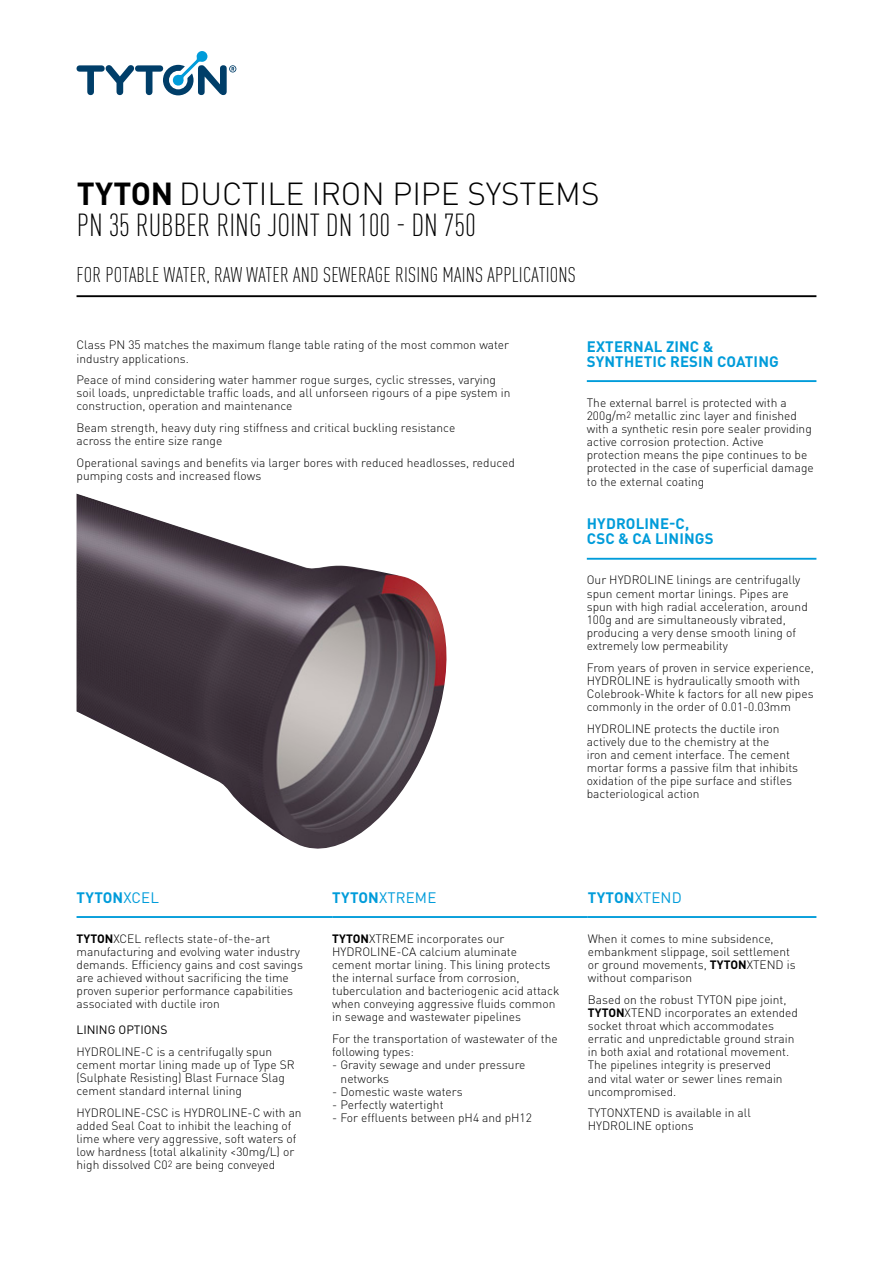
<style>
.page{position:relative;width:893px;height:1263px;background:#fff}
.page>*{position:absolute;margin:0;border:0;box-sizing:border-box;transform-origin:0 0}
.t1{font:300 condensed 31.5px/31.5px "DIN Pro";color:#000}
.t2{font:300 condensed 21px "DIN Pro";letter-spacing:.01em;color:#000}
.t3{font:700 15px/15px "DIN Pro";letter-spacing:.01em;color:#009cda}
.t4{font:15px "DIN Pro";letter-spacing:.01em;color:#009cda}
.t5{font:300 12px/13.2px "DIN Pro";color:#000}
.t6{font:12px "DIN Pro";color:#000}
.s1{font-weight:700;font-stretch:normal}
.s2{font-stretch:normal}
.s3{font-weight:400}
.s4{font-weight:700}
</style>
<div class="page">
<hr style="left:77px;top:295px;width:739px;height:2px;background:#000">
<hr style="left:77px;top:916px;width:255px;height:2px;background:#009cda">
<hr style="left:332px;top:916px;width:256px;height:2px;background:#009cda">
<hr style="left:588px;top:916px;width:228px;height:2px;background:#009cda">
<img style="left:77px;top:494px;width:370px;height:355px">
<svg style="left:77px;top:51px;width:159px;height:44px"></svg>
<hr style="left:587px;top:380px;width:229px;height:2px;background:#009cda">
<hr style="left:587px;top:558px;width:229px;height:2px;background:#009cda">
<h1 class="t1" style="left:77px;top:176px;width:524px"><span class="s1">TYTON</span> <span class="s2">DUCTILE IRON PIPE SYSTEMS<br></span>PN 35 RUBBER RING JOINT DN 100 - DN 750</h1>
<h2 class="t2" style="left:77px;top:260px;width:501px">FOR POTABLE WATER, RAW WATER AND SEWERAGE RISING MAINS APPLICATIONS</h2>
<p class="t5" style="left:77px;top:337px;width:434px">Class PN 35 matches the maximum flange table rating of the most common water industry applications.</p>
<p class="t5" style="left:77px;top:372px;width:435px">Peace of mind considering water hammer rogue surges, cyclic stresses, varying soil loads, unpredictable traffic loads, and all unforseen rigours of a pipe system in construction, operation and maintenance</p>
<p class="t5" style="left:77px;top:420px;width:380px">Beam strength, heavy duty ring stiffness and critical buckling resistance across the entire size range</p>
<p class="t5" style="left:77px;top:455px;width:440px">Operational savings and benefits via larger bores with reduced headlosses, reduced pumping costs and increased flows</p>
<p class="t3" style="left:587px;top:337px;width:193px">EXTERNAL ZINC &amp;<br>SYNTHETIC RESIN COATING</p>
<p class="t5" style="left:587px;top:395px;width:228px">The external barrel is protected with a 200g/m<sup>2</sup> metallic zinc layer and finished with a synthetic resin pore sealer providing active corrosion protection. Active protection means the pipe continues to be protected in the case of superficial damage to the external coating</p>
<p class="t3" style="left:587px;top:515px;width:128px">HYDROLINE-C,<br>CSC &amp; CA LININGS</p>
<p class="t5" style="left:587px;top:572px;width:222px">Our HYDROLINE linings are centrifugally spun cement mortar linings. Pipes are spun with high radial acceleration, around 100g and are simultaneously vibrated, producing a very dense smooth lining of extremely low permeability</p>
<p class="t5" style="left:587px;top:660px;width:229px">From years of proven in service experience, HYDROLINE is hydraulically smooth with Colebrook-White k factors for all new pipes commonly in the order of 0.01-0.03mm</p>
<p class="t5" style="left:587px;top:721px;width:213px">HYDROLINE protects the ductile iron actively due to the chemistry at the<br>iron and cement interface. The cement mortar forms a passive film that inhibits oxidation of the pipe surface and stifles bacteriological action</p>
<p class="t3" style="left:77px;top:888px;width:84px">TYTON<span class="s3">XCEL</span></p>
<p class="t5" style="left:77px;top:931px;width:228px"><span class="s4">TYTON</span>XCEL reflects state-of-the-art manufacturing and evolving water industry demands. Efficiency gains and cost savings are achieved without sacrificing the time proven superior performance capabilities associated with ductile iron</p>
<p class="t6" style="left:77px;top:1020px;width:92px">LINING OPTIONS</p>
<p class="t5" style="left:77px;top:1044px;width:220px">HYDROLINE-C is a centrifugally spun cement mortar lining made up of Type SR (Sulphate Resisting) Blast Furnace Slag cement standard internal lining</p>
<p class="t5" style="left:77px;top:1105px;width:227px">HYDROLINE-CSC is HYDROLINE-C with an added Seal Coat to inhibit the leaching of lime where very aggressive, soft waters of low hardness (total alkalinity &lt;30mg/L) or high dissolved C0<sup>2</sup> are being conveyed</p>
<p class="t4" style="left:332px;top:885px;width:106px"><span class="s4">TYTON</span>XTREME</p>
<p class="t5" style="left:332px;top:931px;width:229px"><span class="s4">TYTON</span>XTREME incorporates our HYDROLINE-CA calcium aluminate cement mortar lining. This lining protects the internal surface from corrosion, tuberculation and bacteriogenic acid attack when conveying aggressive fluids common in sewage and wastewater pipelines</p>
<p class="t5" style="left:332px;top:1031px;width:227px">For the transportation of wastewater of the following types:</p>
<p class="t5" style="left:341px;top:1057px;width:186px;text-indent:-8px">- Gravity sewage and under pressure networks</p>
<p class="t5" style="left:332px;top:1084px;width:132px">- Domestic waste waters</p>
<p class="t5" style="left:332px;top:1097px;width:113px">- Perfectly watertight</p>
<p class="t5" style="left:332px;top:1110px;width:201px">- For effluents between pH4 and pH12</p>
<p class="t3" style="left:588px;top:888px;width:95px">TYTON<span class="s3">XTEND</span></p>
<p class="t5" style="left:588px;top:931px;width:209px">When it comes to mine subsidence, embankment slippage, soil settlement or ground movements, <span class="s4">TYTON</span>XTEND is without comparison</p>
<p class="t5" style="left:588px;top:992px;width:212px">Based on the robust TYTON pipe joint, <span class="s4">TYTON</span>XTEND incorporates an extended socket throat which accommodates erratic and unpredictable ground strain in both axial and rotational movement.<br>The pipelines integrity is preserved<br>and vital water or sewer lines remain uncompromised.</p>
<p class="t5" style="left:588px;top:1105px;width:164px">TYTONXTEND is available in all<br>HYDROLINE options</p>
</div>
